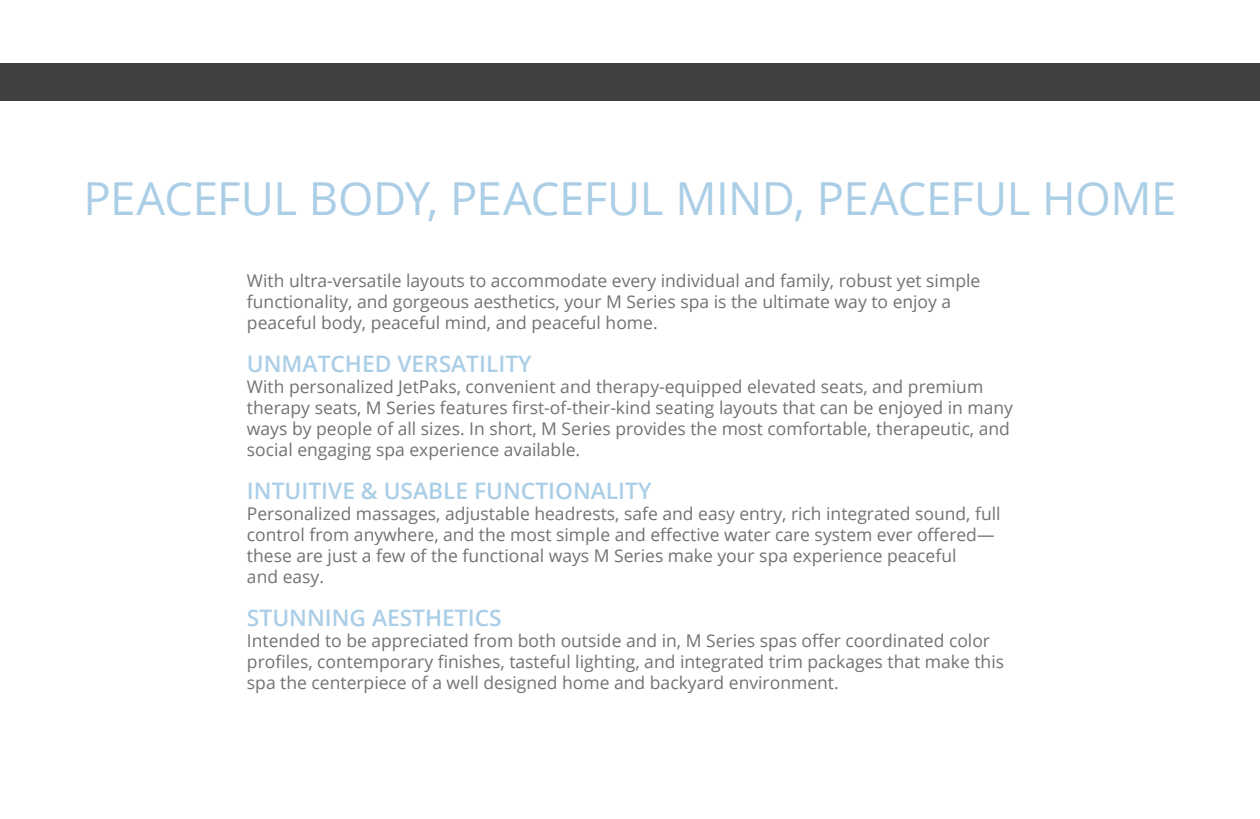
<style>
.page{position:relative;width:1260px;height:819px;background:#fff}
.page>*{position:absolute;margin:0;border:0;box-sizing:border-box;transform-origin:0 0}
.t1{font:45.5px "Open Sans";letter-spacing:-.01em;color:#abcee7}
.t2{font:600 22.75px "Open Sans";color:#abcee7}
.t3{font:17.5px/21px "Open Sans";color:#707275}
</style>
<div class="page">
<div style="left:0;top:63px;width:1260px;height:38px;background:#404042"></div>
<h1 class="t1" style="left:84px;top:167px;width:1094px">PEACEFUL BODY, PEACEFUL MIND, PEACEFUL HOME</h1>
<p class="t3" style="left:247px;top:269px;width:735px">With ultra-versatile layouts to accommodate every individual and family, robust yet simple functionality, and gorgeous aesthetics, your M Series spa is the ultimate way to enjoy a peaceful body, peaceful mind, and peaceful home.</p>
<h2 class="t2" style="left:247px;top:348px;width:286px">UNMATCHED VERSATILITY</h2>
<p class="t3" style="left:247px;top:375px;width:768px">With personalized JetPaks, convenient and therapy-equipped elevated seats, and premium therapy seats, M Series features first-of-their-kind seating layouts that can be enjoyed in many ways by people of all sizes. In short, M Series provides the most comfortable, therapeutic, and social engaging spa experience available.</p>
<h2 class="t2" style="left:247px;top:475px;width:406px">INTUITIVE &amp; USABLE FUNCTIONALITY</h2>
<p class="t3" style="left:247px;top:503px;width:755px">Personalized massages, adjustable headrests, safe and easy entry, rich integrated sound, full control from anywhere, and the most simple and effective water care system ever offered— these are just a few of the functional ways M Series make your spa experience peaceful<br>and easy.</p>
<h2 class="t2" style="left:247px;top:602px;width:256px">STUNNING AESTHETICS</h2>
<p class="t3" style="left:247px;top:630px;width:759px">Intended to be appreciated from both outside and in, M Series spas offer coordinated color profiles, contemporary finishes, tasteful lighting, and integrated trim packages that make this spa the centerpiece of a well designed home and backyard environment.</p>
</div>
